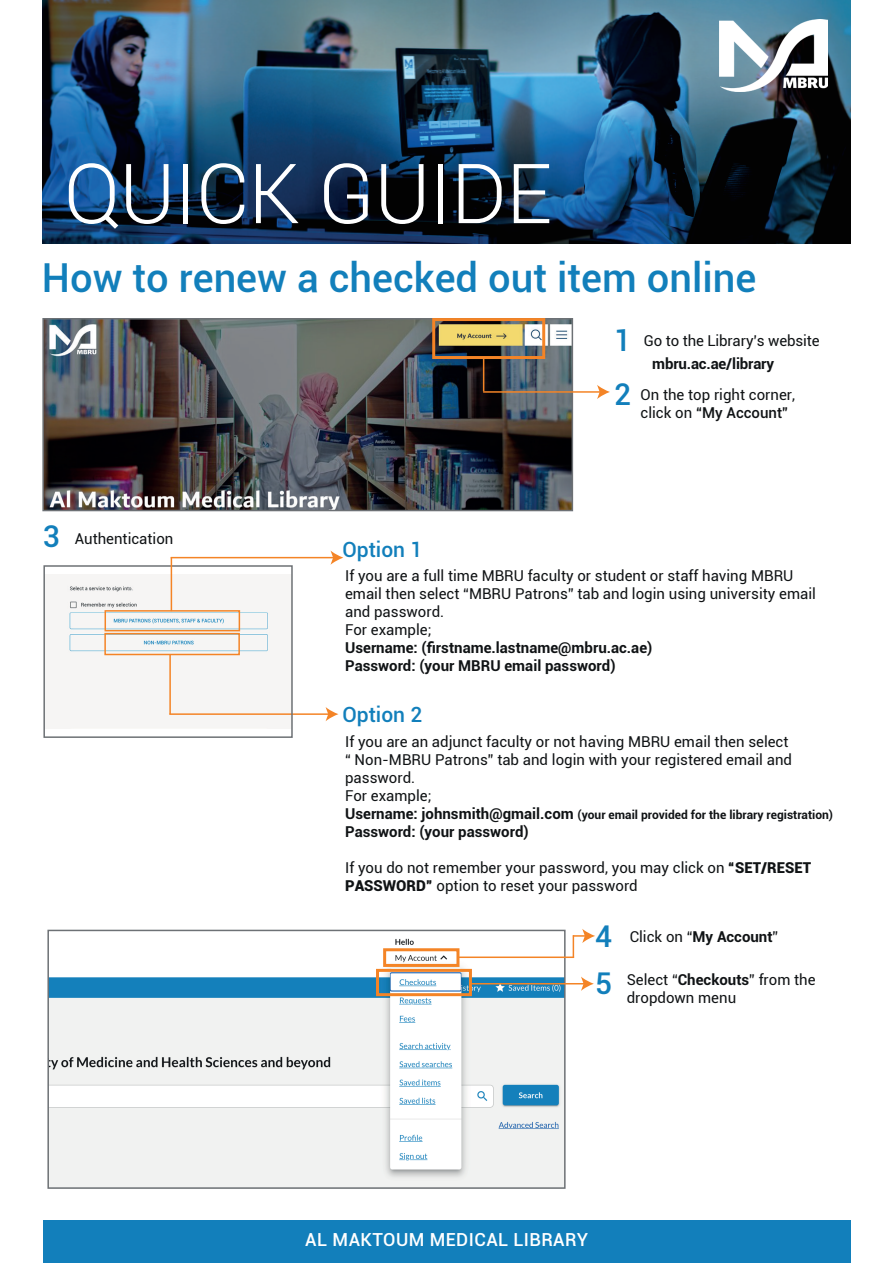
<style>
.page{position:relative;width:893px;height:1263px;background:#fff}
.page>*{position:absolute;margin:0;border:0;box-sizing:border-box;transform-origin:0 0}
.t1{font:300 83.1px "Roboto";letter-spacing:-.01em;color:#fff}
.t2{font:500 39.9px "Roboto";color:#127fbb}
.t3{font:500 30px/53.6px "Roboto";color:#127fbb}
.t4{font:500 21px "Roboto";color:#127fbb}
.t5{font:500 18px "Roboto";letter-spacing:.025em;color:#fff}
.t6{font:15px/18px "Roboto";color:#101315}
.t7{font:700 15px/18px "Roboto";color:#101315}
.t8{font:700 12px "Roboto";color:#101315}
.s1{font-weight:500}
.s2{font-size:15px}
.s3{font-weight:900}
.s4{font-weight:500;font-size:30px;color:#127fbb}
.s5{font-weight:700}
</style>
<div class="page">
<img style="left:45px;top:321px;width:525px;height:187px">
<img style="left:50px;top:938px;width:513px;height:248px">
<img style="left:46px;top:575px;width:244px;height:154px">
<img style="left:43px;top:0;width:807px;height:243px">
<div style="left:43px;top:1220px;width:807px;height:43px;background:#127fbb"></div>
<div style="left:42px;top:318px;width:531px;height:193px;border:2px solid #6d7175"></div>
<div style="left:47px;top:930px;width:519px;height:259px;border:2px solid #6d7175"></div>
<div style="left:432px;top:318px;width:113px;height:41px;border:3px solid #f48426"></div>
<div style="left:105px;top:610px;width:135px;height:21px;border:2px solid #f48426"></div>
<div style="left:104px;top:633px;width:136px;height:22px;border:2px solid #f48426"></div>
<hr style="left:171px;top:557px;width:163px;height:1px;background:#f48426">
<svg style="left:331px;top:551px;width:12px;height:14px"></svg>
<hr style="left:470px;top:983px;width:115px;height:1px;background:#f48426">
<svg style="left:581px;top:976px;width:13px;height:15px"></svg>
<hr style="left:483px;top:391px;width:118px;height:2px;background:#f48426">
<svg style="left:597px;top:385px;width:13px;height:14px"></svg>
<hr style="left:169px;top:713px;width:160px;height:2px;background:#f48426">
<svg style="left:326px;top:707px;width:12px;height:14px"></svg>
<div style="left:43px;top:565px;width:250px;height:173px;border:2px solid #6d7175"></div>
<div style="left:415px;top:938px;width:39px;height:11px;background:#fff"></div>
<div style="left:383px;top:948px;width:76px;height:19px;border:3px solid #f48426"></div>
<div style="left:376px;top:969px;width:96px;height:27px;border:3px solid #f48426"></div>
<hr style="left:171px;top:557px;width:1px;height:54px;background:#f48426">
<hr style="left:169px;top:654px;width:2px;height:60px;background:#f48426">
<hr style="left:459px;top:956px;width:115px;height:2px;background:#f48426">
<svg style="left:573px;top:929px;width:22px;height:29px"></svg>
<hr style="left:483px;top:357px;width:1px;height:34px;background:#f48426">
<img style="left:720px;top:19px;width:108px;height:73px">
<h1 class="t1" style="left:64px;top:136px;width:490px">QUICK GUIDE</h1>
<h2 class="t2" style="left:42px;top:249px;width:716px">How to renew a checked out item online</h2>
<h3 class="t3" style="left:43px;top:509px;width:19px">3</h3>
<p class="t6" style="left:75px;top:529px;width:100px">Authentication</p>
<h3 class="t4" style="left:343px;top:534px;width:81px">Option 1</h3>
<h3 class="t3" style="left:614px;top:313px;width:19px">1<br>2</h3>
<p class="t6" style="left:644px;top:331px;width:177px">Go to the Library’s website</p>
<p class="t7" style="left:652px;top:354px;width:123px">mbru.ac.ae/library</p>
<p class="t6" style="left:640px;top:385px;width:156px">On the top right corner, click on <span class="s1">“My Account”</span></p>
<p class="t6" style="left:345px;top:566px;width:472px">If you are a full time MBRU faculty or student or staff having MBRU email then select “MBRU Patrons” tab and login using university email and password.<br>For example;</p>
<p class="t7" style="left:345px;top:638px;width:309px">Username: (firstname.lastname@mbru.ac.ae)<br>Password: (your MBRU email password)</p>
<h3 class="t4" style="left:343px;top:700px;width:81px">Option 2</h3>
<p class="t6" style="left:345px;top:732px;width:448px">If you are an adjunct faculty or not having MBRU email then select “ Non-MBRU Patrons” tab and login with your registered email and password.<br>For example;</p>
<p class="t8" style="left:345px;top:806px;width:489px"><span class="s2">Username: johnsmith@gmail.com</span> (your email provided for the library registration)</p>
<p class="t7" style="left:345px;top:822px;width:185px">Password: (your password)</p>
<p class="t6" style="left:345px;top:858px;width:468px">If you do not remember your password, you may click on <span class="s3">“SET/RESET<br>PASSWORD”</span> option to reset your password</p>
<p class="t6" style="left:595px;top:927px;width:184px"><span class="s4">4</span> Click on “<span class="s5">My Account</span>”</p>
<p class="t6" style="left:627px;top:970px;width:190px">Select “<span class="s5">Checkouts</span>” from the dropdown menu</p>
<h3 class="t3" style="left:595px;top:955px;width:19px">5</h3>
<p class="t5" style="left:305px;top:1227px;width:284px">AL MAKTOUM MEDICAL LIBRARY</p>
</div>
